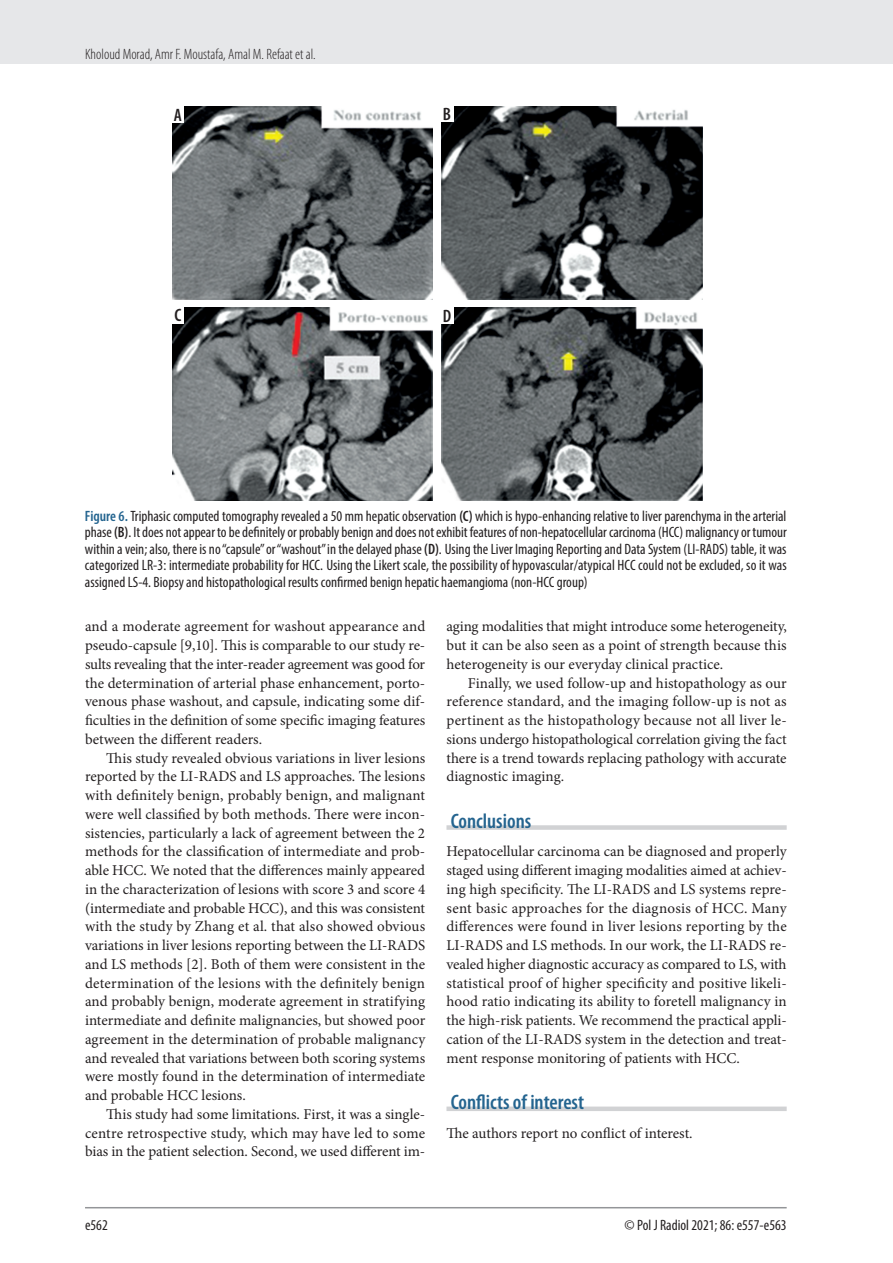
<style>
.page{position:relative;width:893px;height:1263px;background:#fff}
.page>*{position:absolute;margin:0;border:0;box-sizing:border-box;transform-origin:0 0}
.srodtytul_1{font:600 condensed 21px "Myriad Pro";color:#24648f}
.rycina_podpis{font:600 condensed 18px "Myriad Pro";color:#231f20}
.tekst{font:15px/18.8px "Minion Pro";letter-spacing:-.005em;color:#231f20;text-align:justify}
.rycina_podpis-2{font:condensed 15px/16.5px "Myriad Pro";color:#231f20;text-align:justify}
.tekst_bez_wciecia{font:15px/18.8px "Minion Pro";letter-spacing:-.005em;color:#231f20;text-align:justify}
.t1{font:300 condensed 15px "Myriad Pro";color:#231f20}
.s1{font-weight:600;color:#24648f}
.s2{font-weight:600}
</style>
<div class="page">
<div style="left:0;top:0;width:893px;height:64px;background:#e6e7e9"></div>
<hr style="left:85px;top:1207px;width:702px;height:1px;background:#939598">
<div style="left:446px;top:825px;width:341px;height:5px;background:#d1d2d4"></div>
<div style="left:446px;top:1106px;width:341px;height:5px;background:#d1d2d4"></div>
<img style="left:172px;top:106px;width:261px;height:194px">
<img style="left:442px;top:106px;width:260px;height:194px">
<img style="left:172px;top:307px;width:261px;height:194px">
<img style="left:442px;top:307px;width:260px;height:194px">
<div style="left:171px;top:105px;width:13px;height:17px;background:#fff"></div>
<div style="left:172px;top:306px;width:12px;height:17px;background:#fff"></div>
<div style="left:441px;top:105px;width:12px;height:17px;background:#fff"></div>
<div style="left:441px;top:306px;width:12px;height:17px;background:#fff"></div>
<p class="t1" style="left:85px;top:45px;width:232px">Kholoud Morad, Amr F. Moustafa, Amal M. Refaat et al.</p>
<p class="rycina_podpis" style="left:174px;top:103px;width:10px">A</p>
<p class="rycina_podpis" style="left:174px;top:304px;width:8px">C</p>
<p class="rycina_podpis" style="left:443px;top:103px;width:10px">B</p>
<p class="rycina_podpis" style="left:443px;top:305px;width:10px">D</p>
<p class="rycina_podpis-2" style="left:85px;top:507px;width:703px"><span class="s1">Figure 6.</span> Triphasic computed tomography revealed a 50 mm hepatic observation <span class="s2">(C)</span> which is hypo-enhancing relative to liver parenchyma in the arterial phase <span class="s2">(B)</span>. It does not appear to be definitely or probably benign and does not exhibit features of non-hepatocellular carcinoma (HCC) malignancy or tumour within a vein; also, there is no “capsule” or “washout” in the delayed phase <span class="s2">(D)</span>. Using the Liver Imaging Reporting and Data System (LI-RADS) table, it was categorized LR-3: intermediate probability for HCC. Using the Likert scale, the possibility of hypovascular/atypical HCC could not be excluded, so it was assigned LS-4. Biopsy and histopathological results confirmed benign hepatic haemangioma (non-HCC group)</p>
<p class="tekst" style="left:85px;top:617px;width:342px">and a moderate agreement for washout appearance and pseudo-capsule [9,10]. This is comparable to our study re&shy;sults revealing that the inter-reader agreement was good for the determination of arterial phase enhancement, porto&shy;venous phase washout, and capsule, indicating some dif&shy;ficulties in the definition of some specific imaging features between the different readers.</p>
<p class="tekst" style="left:85px;top:748px;width:342px;text-indent:21px">This study revealed obvious variations in liver lesions reported by the LI-RADS and LS approaches. The lesions with definitely benign, probably benign, and malignant were well classified by both methods. There were incon&shy;sistencies, particularly a lack of agreement between the 2 methods for the classification of intermediate and prob&shy;able HCC. We noted that the differences mainly appeared in the characterization of lesions with score 3 and score 4 (intermediate and probable HCC), and this was consistent with the study by Zhang et al. that also showed obvious variations in liver lesions reporting between the LI-RADS and LS methods [2]. Both of them were consistent in the determination of the lesions with the definitely benign and probably benign, moderate agreement in stratifying intermediate and definite malignancies, but showed poor agreement in the determination of probable malignancy and revealed that variations between both scoring systems were mostly found in the determination of intermediate and probable HCC lesions.</p>
<p class="tekst" style="left:85px;top:1105px;width:342px;text-indent:21px">This study had some limitations. First, it was a single&shy;centre retrospective study, which may have led to some bias in the patient selection. Second, we used different im-</p>
<p class="tekst" style="left:446px;top:617px;width:342px">aging modalities that might introduce some heterogeneity, but it can be also seen as a point of strength because this heterogeneity is our everyday clinical practice.</p>
<p class="tekst" style="left:446px;top:673px;width:342px;text-indent:21px">Finally, we used follow-up and histopathology as our reference standard, and the imaging follow-up is not as pertinent as the histopathology because not all liver le&shy;sions undergo histopathological correlation giving the fact there is a trend towards replacing pathology with accurate diagnostic imaging.</p>
<p class="srodtytul_1" style="left:451px;top:808px;width:82px">Conclusions</p>
<p class="tekst_bez_wciecia" style="left:446px;top:842px;width:342px">Hepatocellular carcinoma can be diagnosed and properly staged using different imaging modalities aimed at achiev&shy;ing high specificity. The LI-RADS and LS systems repre&shy;sent basic approaches for the diagnosis of HCC. Many differences were found in liver lesions reporting by the LI-RADS and LS methods. In our work, the LI-RADS re&shy;vealed higher diagnostic accuracy as compared to LS, with statistical proof of higher specificity and positive likeli&shy;hood ratio indicating its ability to foretell malignancy in the high-risk patients. We recommend the practical appli&shy;cation of the LI-RADS system in the detection and treat&shy;ment response monitoring of patients with HCC.</p>
<p class="srodtytul_1" style="left:451px;top:1089px;width:135px">Conflicts of interest</p>
<p class="tekst_bez_wciecia" style="left:446px;top:1123px;width:248px">The authors report no conflict of interest.</p>
<p class="rycina_podpis-2" style="left:85px;top:1216px;width:24px">e562</p>
<p class="rycina_podpis-2" style="left:625px;top:1216px;width:164px">© Pol J Radiol 2021; 86: e557-e563</p>
</div>
